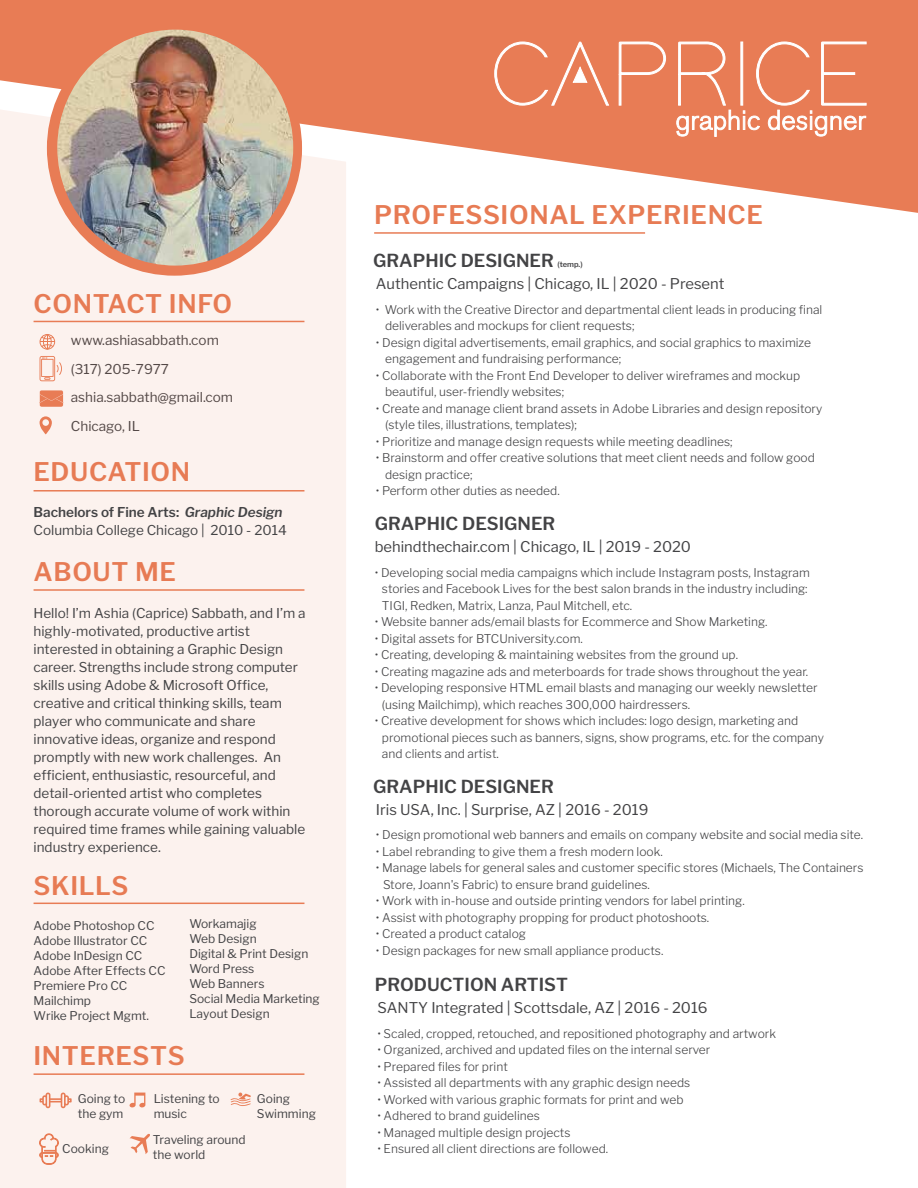
<style>
.page{position:relative;width:918px;height:1188px;background:#fff}
.page>*{position:absolute;margin:0;border:0;box-sizing:border-box;transform-origin:0 0}
.t1{font:600 25.5px "Libre Franklin";letter-spacing:.025em;color:#e77b54}
.t2{font:600 17.85px "Libre Franklin";color:#434345}
.t3{font:14.7px "Libre Franklin";color:#434345}
.t4{font:13.5px/18px "Libre Franklin";color:#434345}
.t5{font:300 12px/16.5px "Libre Franklin";color:#434345}
.t6{font:12px/15px "Libre Franklin";color:#434345}
.t7{font:600 7.5px "Libre Franklin";color:#434345}
.s1{font-weight:600}
.s2{font-weight:600;font-style:italic}
</style>
<div class="page">
<svg style="left:0;top:0;width:918px;height:213px;fill:#e87c55"></svg>
<svg style="left:619px;top:42px;width:47px;height:64px;background:#eb8e6d"></svg>
<svg style="left:676px;top:42px;width:191px;height:95px;background:#eb9171"></svg>
<svg style="left:494px;top:42px;width:115px;height:64px;background:#ea8c6a"></svg>
<div style="left:0;top:109px;width:346px;height:1079px;background:#fcf2ee"></div>
<img style="left:57px;top:30px;width:236px;height:236px;border-radius:118px">
<hr style="left:374px;top:232px;width:271px;height:2px;background:#e87c55">
<hr style="left:34px;top:589px;width:270px;height:2px;background:#e87c55">
<hr style="left:34px;top:903px;width:270px;height:1px;background:#e87c55">
<hr style="left:34px;top:1073px;width:270px;height:2px;background:#e87c55">
<svg style="left:40px;top:356px;width:22px;height:25px"></svg>
<svg style="left:40px;top:334px;width:15px;height:16px"></svg>
<svg style="left:40px;top:390px;width:23px;height:17px"></svg>
<svg style="left:40px;top:416px;width:12px;height:18px"></svg>
<svg style="left:40px;top:1093px;width:32px;height:15px"></svg>
<svg style="left:39px;top:1133px;width:20px;height:32px"></svg>
<svg style="left:129px;top:1093px;width:17px;height:15px"></svg>
<svg style="left:130px;top:1133px;width:21px;height:21px"></svg>
<svg style="left:231px;top:1093px;width:20px;height:14px"></svg>
<h1 class="t1" style="left:34px;top:288px;width:200px">CONTACT INFO</h1>
<p class="t4" style="left:71px;top:326px;width:164px;line-height:28.5px">www.ashiasabbath.com (317) 205-7977 ashia.sabbath@gmail.com<br>Chicago, IL</p>
<h1 class="t1" style="left:34px;top:456px;width:158px">EDUCATION</h1>
<h1 class="t1" style="left:374px;top:200px;width:390px">PROFESSIONAL EXPERIENCE</h1>
<h2 class="t2" style="left:373px;top:250px;width:182px">GRAPHIC DESIGNER</h2>
<p class="t7" style="left:557px;top:260px;width:27px">(temp.)</p>
<p class="t3" style="left:376px;top:275px;width:350px">Authentic Campaigns | Chicago, IL | 2020 - Present</p>
<p class="t5" style="left:385px;top:301px;width:439px;text-indent:-9px">• Work with the Creative Director and departmental client leads in producing final deliverables and mockups for client requests;</p>
<p class="t5" style="left:385px;top:334px;width:428px;text-indent:-9px">• Design digital advertisements, email graphics, and social graphics to maximize engagement and fundraising performance;</p>
<p class="t5" style="left:385px;top:367px;width:417px;text-indent:-9px">• Collaborate with the Front End Developer to deliver wireframes and mockup beautiful, user-friendly websites;</p>
<p class="t5" style="left:385px;top:400px;width:439px;text-indent:-9px">• Create and manage client brand assets in Adobe Libraries and design repository (style tiles, illustrations, templates);</p>
<p class="t5" style="left:376px;top:433px;width:358px">• Prioritize and manage design requests while meeting deadlines;</p>
<p class="t5" style="left:385px;top:450px;width:431px;text-indent:-9px">• Brainstorm and offer creative solutions that meet client needs and follow good design practice;</p>
<p class="t5" style="left:376px;top:483px;width:185px">• Perform other duties as needed.</p>
<p class="t4" style="left:34px;top:503px;width:255px"><span class="s1">Bachelors of Fine Arts:</span> <span class="s2">Graphic Design<br></span>Columbia College Chicago | 2010 - 2014</p>
<h2 class="t2" style="left:375px;top:513px;width:182px">GRAPHIC DESIGNER</h2>
<p class="t3" style="left:375px;top:538px;width:318px">behindthechair.com | Chicago, IL | 2019 - 2020</p>
<p class="t5" style="left:382px;top:564px;width:429px;text-indent:-7px">• Developing social media campaigns which include Instagram posts, Instagram stories and Facebook Lives for the best salon brands in the industry including:<br>TIGI, Redken, Matrix, Lanza, Paul Mitchell, etc.</p>
<p class="t5" style="left:375px;top:613px;width:394px">• Website banner ads/email blasts for Ecommerce and Show Marketing.</p>
<p class="t5" style="left:375px;top:630px;width:210px">• Digital assets for BTCUniversity.com.</p>
<p class="t5" style="left:375px;top:646px;width:365px">• Creating, developing &amp; maintaining websites from the ground up.</p>
<p class="t5" style="left:375px;top:663px;width:435px">• Creating magazine ads and meterboards for trade shows throughout the year.</p>
<p class="t5" style="left:382px;top:679px;width:437px;text-indent:-7px">• Developing responsive HTML email blasts and managing our weekly newsletter (using Mailchimp), which reaches 300,000 hairdressers.</p>
<p class="t5" style="left:382px;top:712px;width:444px;text-indent:-7px">• Creative development for shows which includes: logo design, marketing and promotional pieces such as banners, signs, show programs, etc. for the company and clients and artist.</p>
<h2 class="t2" style="left:373px;top:776px;width:182px">GRAPHIC DESIGNER</h2>
<p class="t3" style="left:376px;top:801px;width:274px">Iris USA, Inc. | Surprise, AZ | 2016 - 2019</p>
<p class="t5" style="left:376px;top:827px;width:489px">• Design promotional web banners and emails on company website and social media site.</p>
<p class="t5" style="left:376px;top:843px;width:288px">• Label rebranding to give them a fresh modern look.</p>
<p class="t5" style="left:383px;top:860px;width:482px;text-indent:-7px">• Manage labels for general sales and customer specific stores (Michaels, The Containers<br>Store, Joann's Fabric) to ensure brand guidelines.</p>
<p class="t5" style="left:376px;top:893px;width:370px">• Work with in-house and outside printing vendors for label printing.</p>
<p class="t5" style="left:376px;top:909px;width:335px">• Assist with photography propping for product photoshoots.</p>
<p class="t5" style="left:376px;top:926px;width:152px">• Created a product catalog</p>
<p class="t5" style="left:376px;top:942px;width:289px">• Design packages for new small appliance products.</p>
<h1 class="t1" style="left:34px;top:557px;width:144px">ABOUT ME</h1>
<p class="t4" style="left:34px;top:604px;width:274px">Hello! I’m Ashia (Caprice) Sabbath, and I’m a highly-motivated, productive artist interested in obtaining a Graphic Design career. Strengths include strong computer skills using Adobe &amp; Microsoft Office, creative and critical thinking skills, team player who communicate and share innovative ideas, organize and respond promptly with new work challenges. An efficient, enthusiastic, resourceful, and detail-oriented artist who completes thorough accurate volume of work within required time frames while gaining valuable industry experience.</p>
<h1 class="t1" style="left:34px;top:870px;width:97px">SKILLS</h1>
<p class="t6" style="left:34px;top:918px;width:133px">Adobe Photoshop CC<br>Adobe Illustrator CC<br>Adobe InDesign CC<br>Adobe After Effects CC<br>Premiere Pro CC<br>Mailchimp<br>Wrike Project Mgmt.</p>
<p class="t6" style="left:189px;top:916px;width:132px">Workamajig<br>Web Design<br>Digital &amp; Print Design<br>Word Press<br>Web Banners<br>Social Media Marketing<br>Layout Design</p>
<h2 class="t2" style="left:375px;top:974px;width:195px">PRODUCTION ARTIST</h2>
<p class="t3" style="left:377px;top:999px;width:332px">SANTY Integrated | Scottsdale, AZ | 2016 - 2016</p>
<p class="t5" style="left:377px;top:1025px;width:400px">• Scaled, cropped, retouched, and repositioned photography and artwork</p>
<p class="t5" style="left:377px;top:1042px;width:334px">• Organized, archived and updated files on the internal server</p>
<p class="t5" style="left:377px;top:1058px;width:132px">• Prepared files for print</p>
<p class="t5" style="left:377px;top:1075px;width:314px">• Assisted all departments with any graphic design needs</p>
<p class="t5" style="left:377px;top:1091px;width:308px">• Worked with various graphic formats for print and web</p>
<p class="t5" style="left:377px;top:1108px;width:164px">• Adhered to brand guidelines</p>
<p class="t5" style="left:377px;top:1124px;width:195px">• Managed multiple design projects</p>
<p class="t5" style="left:377px;top:1141px;width:232px">• Ensured all client directions are followed.</p>
<h1 class="t1" style="left:34px;top:1041px;width:153px">INTERESTS</h1>
<p class="t6" style="left:78px;top:1091px;width:49px">Going to the gym</p>
<p class="t6" style="left:154px;top:1091px;width:68px">Listening to music</p>
<p class="t6" style="left:257px;top:1091px;width:60px">Going<br>Swimming</p>
<p class="t6" style="left:62px;top:1141px;width:48px">Cooking</p>
<p class="t6" style="left:153px;top:1132px;width:94px">Traveling around the world</p>
</div>
